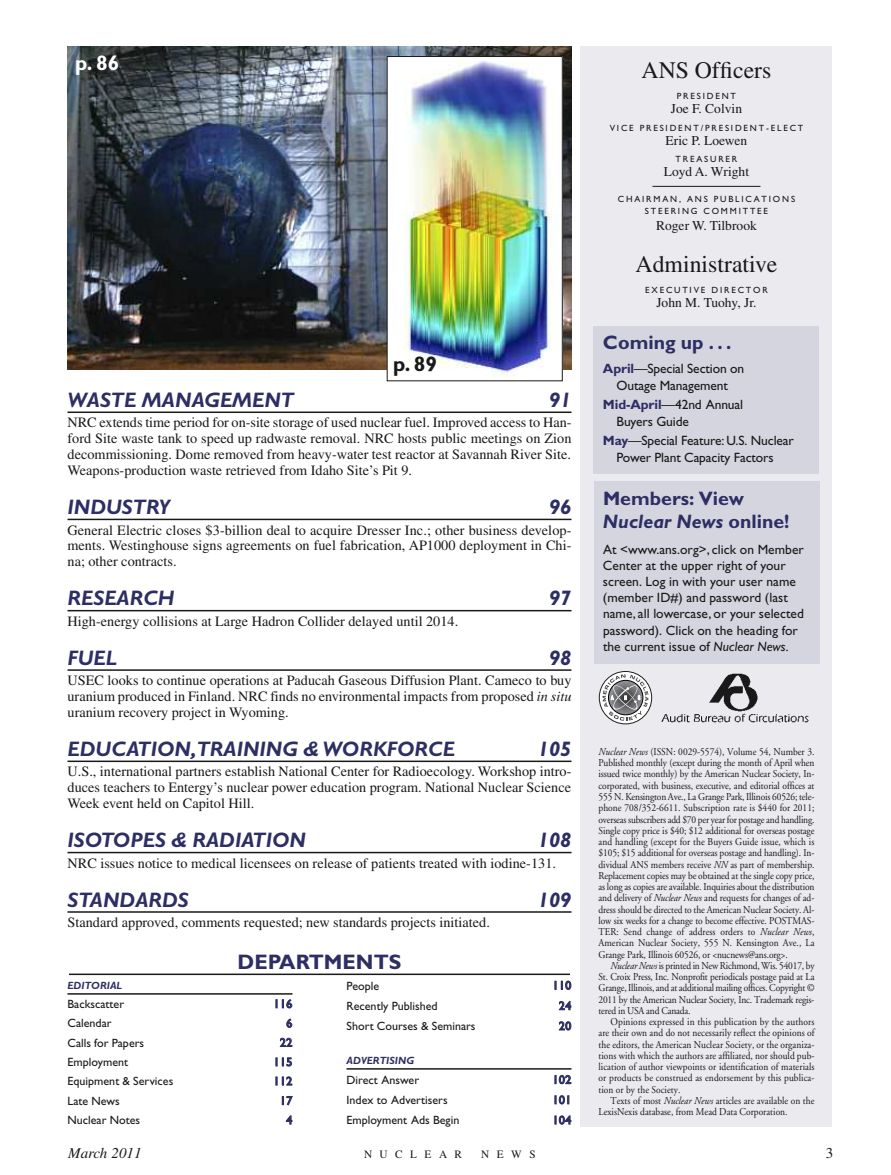
<style>
.page{position:relative;width:891px;height:1175px;background:#fff}
.page>*{position:absolute;margin:0;border:0;box-sizing:border-box;transform-origin:0 0}
.t1{font:23.7px "Times";color:#191919}
.t2{font:italic 700 21px "Gill Sans";color:#2d2e63}
.t3{font:700 21px "Gill Sans";color:#2d2e63}
.t4{font:700 21px "Gill Sans";color:#191919}
.t5{font:700 21px "Gill Sans";color:#fff}
.t6{font:700 19.5px/23.4px "Gill Sans";color:#2d2e63}
.t7{font:italic 15px "Times";color:#191919}
.t8{font:15px "Times";color:#191919}
.t9{font:14.25px/15.9px "Times";color:#191919;text-align:justify}
.t10{font:13.5px/16.2px "Gill Sans";color:#191919;text-align:center}
.t11{font:13.5px "Times";color:#191919}
.t12{font:12px "Gill Sans";color:#191919}
.t13{font:12px "Gill Sans";letter-spacing:.03em;color:#2d2e63}
.t14{font:11.25px "Times";letter-spacing:.665em;color:#191919}
.t15{font:10.5px/11.2px "Adobe Garamond";color:#191919;text-align:justify;scale:.9 1}
.t16{font:italic 700 10.5px "Gill Sans";letter-spacing:.005em;color:#2d2e63}
.t17{font:9px/12px "Gill Sans";letter-spacing:.2em;color:#191919;text-align:center}
.s1{font-style:italic}
.s2{font-weight:700;color:#2d2e63}
</style>
<div class="page">
<hr style="left:68px;top:993px;width:224px;height:1px;background:#191919">
<hr style="left:346px;top:1068px;width:226px;height:1px;background:#191919">
<hr style="left:69px;top:973px;width:501px;height:2px;background:#191919">
<div style="left:580px;top:47px;width:252px;height:1080px;background:#eaeaef"></div>
<hr style="left:652px;top:186px;width:108px;height:1px;background:#191919">
<img style="left:661px;top:673px;width:148px;height:50px">
<svg style="left:599px;top:671px;width:53px;height:53px"></svg>
<div style="left:599px;top:671px;width:53px;height:53px;border:1px solid #231f20;border-radius:50%"></div>
<svg style="left:602px;top:674px;width:46px;height:47px;background:#a9a9ab"></svg>
<div style="left:594px;top:326px;width:225px;height:148px;background:#d5d5e0"></div>
<div style="left:594px;top:482px;width:225px;height:182px;background:#d5d5e0"></div>
<img style="left:68px;top:46px;width:504px;height:324px">
<img style="left:389px;top:58px;width:171px;height:321px">
<hr style="left:68px;top:411px;width:504px;height:2px;background:#191919">
<hr style="left:68px;top:518px;width:504px;height:2px;background:#191919">
<hr style="left:68px;top:610px;width:504px;height:1px;background:#191919">
<hr style="left:68px;top:669px;width:504px;height:2px;background:#191919">
<hr style="left:68px;top:760px;width:504px;height:2px;background:#191919">
<hr style="left:68px;top:851px;width:504px;height:2px;background:#191919">
<hr style="left:68px;top:911px;width:504px;height:1px;background:#191919">
<h2 class="t5" style="left:75px;top:55px;width:46px">p. 86</h2>
<h2 class="t4" style="left:393px;top:356px;width:46px">p. 89</h2>
<h2 class="t2" style="left:68px;top:392px;width:228px">WASTE MANAGEMENT</h2>
<h2 class="t2" style="left:549px;top:392px;width:24px">91</h2>
<p class="t9" style="left:68px;top:416px;width:506px">NRC extends time period for on-site storage of used nuclear fuel. Improved access to Han&shy;ford Site waste tank to speed up radwaste removal. NRC hosts public meetings on Zion decommissioning. Dome removed from heavy-water test reactor at Savannah River Site.<br>Weapons-production waste retrieved from Idaho Site’s Pit 9.</p>
<h2 class="t2" style="left:68px;top:499px;width:104px">INDUSTRY</h2>
<h2 class="t2" style="left:549px;top:499px;width:24px">96</h2>
<h3 class="t9" style="left:68px;top:523px;width:506px">General Electric closes $3-billion deal to acquire Dresser Inc.; other business develop&shy;ments. Westinghouse signs agreements on fuel fabrication, AP1000 deployment in Chi&shy;na; other contracts.</h3>
<h2 class="t2" style="left:68px;top:590px;width:109px">RESEARCH</h2>
<h2 class="t2" style="left:549px;top:590px;width:24px">97</h2>
<h3 class="t9" style="left:68px;top:614px;width:392px">High-energy collisions at Large Hadron Collider delayed until 2014.</h3>
<h2 class="t2" style="left:68px;top:650px;width:51px">FUEL</h2>
<h2 class="t2" style="left:549px;top:650px;width:24px">98</h2>
<h3 class="t9" style="left:67px;top:674px;width:506px">USEC looks to continue operations at Paducah Gaseous Diffusion Plant. Cameco to buy uranium produced in Finland. NRC finds no environmental impacts from proposed <span class="s1">in situ </span>uranium recovery project in Wyoming.</h3>
<h2 class="t2" style="left:68px;top:741px;width:389px">EDUCATION,TRAINING &amp; WORKFORCE</h2>
<h2 class="t2" style="left:538px;top:741px;width:35px">105</h2>
<h3 class="t9" style="left:67px;top:765px;width:506px">U.S., international partners establish National Center for Radioecology. Workshop intro&shy;duces teachers to Entergy’s nuclear power education program. National Nuclear Science Week event held on Capitol Hill.</h3>
<h2 class="t2" style="left:68px;top:832px;width:240px">ISOTOPES &amp; RADIATION</h2>
<h2 class="t2" style="left:538px;top:832px;width:35px">108</h2>
<h3 class="t9" style="left:68px;top:856px;width:490px">NRC issues notice to medical licensees on release of patients treated with iodine-131.</h3>
<h2 class="t2" style="left:68px;top:891px;width:123px">STANDARDS</h2>
<h2 class="t2" style="left:538px;top:891px;width:35px">109</h2>
<h3 class="t9" style="left:68px;top:915px;width:424px">Standard approved, comments requested; new standards projects initiated.</h3>
<h2 class="t3" style="left:238px;top:954px;width:166px">DEPARTMENTS</h2>
<p class="t16" style="left:68px;top:981px;width:56px">EDITORIAL</p>
<p class="t12" style="left:68px;top:999px;width:58px">Backscatter</p>
<p class="t13" style="left:274px;top:999px;width:20px">116</p>
<p class="t12" style="left:68px;top:1018px;width:46px">Calendar</p>
<p class="t13" style="left:286px;top:1018px;width:7px">6</p>
<p class="t12" style="left:68px;top:1038px;width:78px">Calls for Papers</p>
<p class="t13" style="left:280px;top:1037px;width:14px">22</p>
<p class="t12" style="left:68px;top:1057px;width:62px">Employment</p>
<p class="t13" style="left:274px;top:1057px;width:20px">115</p>
<p class="t12" style="left:68px;top:1076px;width:107px">Equipment &amp; Services</p>
<p class="t13" style="left:274px;top:1076px;width:20px">112</p>
<p class="t12" style="left:68px;top:1096px;width:54px">Late News</p>
<p class="t13" style="left:280px;top:1096px;width:14px">17</p>
<p class="t12" style="left:68px;top:1115px;width:74px">Nuclear Notes</p>
<p class="t13" style="left:286px;top:1115px;width:7px">4</p>
<p class="t12" style="left:346px;top:981px;width:34px">People</p>
<p class="t13" style="left:553px;top:980px;width:20px">110</p>
<p class="t12" style="left:346px;top:1001px;width:93px">Recently Published</p>
<p class="t13" style="left:559px;top:1001px;width:14px">24</p>
<p class="t12" style="left:346px;top:1021px;width:131px">Short Courses &amp; Seminars</p>
<p class="t13" style="left:559px;top:1021px;width:14px">20</p>
<p class="t16" style="left:346px;top:1056px;width:69px">ADVERTISING</p>
<p class="t12" style="left:346px;top:1075px;width:74px">Direct Answer</p>
<p class="t13" style="left:553px;top:1075px;width:20px">102</p>
<p class="t12" style="left:346px;top:1095px;width:103px">Index to Advertisers</p>
<p class="t13" style="left:553px;top:1095px;width:20px">101</p>
<p class="t12" style="left:346px;top:1115px;width:114px">Employment Ads Begin</p>
<p class="t13" style="left:553px;top:1115px;width:20px">104</p>
<h1 class="t1" style="left:642px;top:62px;width:131px">ANS Officers</h1>
<p class="t17" style="left:677px;top:91px;width:61px">PRESIDENT</p>
<p class="t11" style="left:671px;top:104px;width:73px">Joe F. Colvin</p>
<p class="t17" style="left:610px;top:122px;width:195px">VICE PRESIDENT/PRESIDENT-ELECT</p>
<p class="t11" style="left:666px;top:135px;width:83px">Eric P. Loewen</p>
<p class="t17" style="left:676px;top:154px;width:63px">TREASURER</p>
<p class="t11" style="left:664px;top:167px;width:87px">Loyd A. Wright</p>
<p class="t17" style="left:618px;top:193px;width:179px">CHAIRMAN, ANS PUBLICATIONS<br>STEERING COMMITTEE</p>
<p class="t11" style="left:656px;top:221px;width:102px">Roger W. Tilbrook</p>
<h1 class="t1" style="left:636px;top:255px;width:143px">Administrative</h1>
<p class="t17" style="left:645px;top:285px;width:124px">EXECUTIVE DIRECTOR</p>
<p class="t11" style="left:656px;top:298px;width:102px">John M. Tuohy, Jr.</p>
<h3 class="t6" style="left:603px;top:332px;width:130px">Coming up . . .</h3>
<p class="t10" style="left:603px;top:361px;width:143px"><span class="s2">April</span>—Special Section on<br>Outage Management</p>
<p class="t10" style="left:616px;top:397px;width:128px;text-align:left;text-indent:-14px"><span class="s2">Mid-April</span>—42nd Annual<br>Buyers Guide</p>
<p class="t10" style="left:603px;top:433px;width:192px"><span class="s2">May</span>—Special Feature: U.S. Nuclear<br>Power Plant Capacity Factors</p>
<h3 class="t6" style="left:603px;top:488px;width:188px">Members: View<br><span class="s1">Nuclear News</span> online!</h3>
<p class="t10" style="left:603px;top:542px;width:202px;text-align:left">At &lt;www.ans.org&gt;, click on Member Center at the upper right of your screen. Log in with your user name (member ID#) and password (last name, all lowercase, or your selected password). Click on the heading for the current issue of <span class="s1">Nuclear News.</span></p>
<p class="t15" style="left:598px;top:747px;width:242px"><span class="s1">Nuclear News</span> (ISSN: 0029-5574), Volume 54, Number 3.<br>Published monthly (except during the month of April when issued twice monthly) by the American Nuclear Society, In&shy;corporated, with business, executive, and editorial offices at 555 N. Kensington Ave., La Grange Park, Illinois 60526; tele&shy;phone 708/352-6611. Subscription rate is $440 for 2011; overseas subscribers add $70 per year for postage and handling.<br>Single copy price is $40; $12 additional for overseas postage and handling (except for the Buyers Guide issue, which is $105; $15 additional for overseas postage and handling). In&shy;dividual ANS members receive <span class="s1">NN</span> as part of membership.<br>Replacement copies may be obtained at the single copy price, as long as copies are available. Inquiries about the distribution and delivery of <span class="s1">Nuclear News</span> and requests for changes of ad&shy;dress should be directed to the American Nuclear Society. Al&shy;low six weeks for a change to become effective. POSTMAS-TER: Send change of address orders to <span class="s1">Nuclear News</span>, American Nuclear Society, 555 N. Kensington Ave., La Grange Park, Illinois 60526, or &lt;nucnews@ans.org&gt;.</p>
<p class="t15" style="left:598px;top:960px;width:242px;text-indent:12px"><span class="s1">Nuclear News</span> is printed in New Richmond, Wis. 54017, by St. Croix Press, Inc. Nonprofit periodicals postage paid at La Grange, Illinois, and at additional mailing offices. Copyright © 2011 by the American Nuclear Society, Inc. Trademark regis&shy;tered in USA and Canada.</p>
<p class="t15" style="left:598px;top:1017px;width:242px;text-indent:12px">Opinions expressed in this publication by the authors are their own and do not necessarily reflect the opinions of the editors, the American Nuclear Society, or the organiza&shy;tions with which the authors are affiliated, nor should pub&shy;lication of author viewpoints or identification of materials or products be construed as endorsement by this publica&shy;tion or by the Society.</p>
<p class="t15" style="left:598px;top:1095px;width:242px;text-indent:12px">Texts of most <span class="s1">Nuclear News</span> articles are available on the<br>LexisNexis database, from Mead Data Corporation.</p>
<h3 class="t7" style="left:68px;top:1148px;width:75px">March 2011</h3>
<p class="t14" style="left:364px;top:1150px;width:100px">NUCLEAR</p>
<p class="t14" style="left:481px;top:1150px;width:56px">NEWS</p>
<h3 class="t8" style="left:826px;top:1148px;width:9px">3</h3>
</div>
